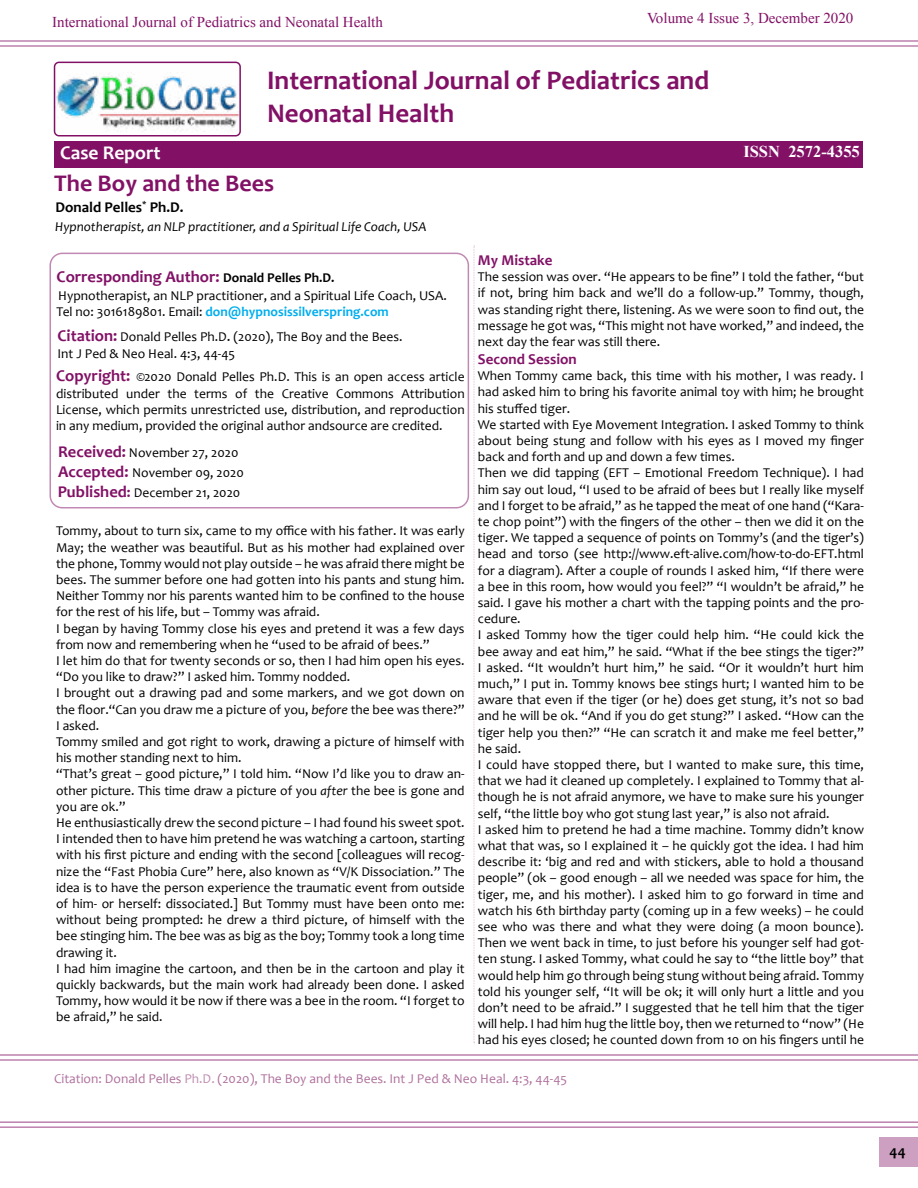
<style>
.page{position:relative;width:918px;height:1188px;background:#fff}
.page>*{position:absolute;margin:0;border:0;box-sizing:border-box;transform-origin:0 0}
.t1{font:700 27px/32.4px "Candara";color:#821166}
.t2{font:700 24px "Candara";color:#821166}
.t3{font:700 19.5px "Candara";color:#fff}
.t4{font:700 16.5px "Candara";color:#821166}
.t5{font:700 16.5px "Times New Roman";color:#fff}
.t6{font:15px "Times New Roman";color:#821166}
.t7{font:700 15px "Candara";color:#821166}
.t8{font:700 15px "Candara";color:#000}
.t9{font:13.5px/16.2px "Candara";color:#000}
.t10{font:13.5px "Candara";color:#9b4e85}
.t11{font:italic 13.5px "Candara";color:#000}
.s1{font-size:13.5px;color:#000}
.s2{font-weight:700;color:#00aeef}
.s3{font-weight:700;font-size:16.5px;color:#821166}
.s4{font-size:15px}
.s5{font-weight:700;font-size:15px;color:#821166}
.s6{font-style:italic}
.s7{color:#af729d}
</style>
<div class="page">
<hr style="left:0;top:40px;width:918px;height:2px;background:#821166">
<hr style="left:0;top:45px;width:918px;height:2px;background:#821166">
<hr style="left:0;top:1054px;width:918px;height:2px;background:#821166">
<hr style="left:0;top:1059px;width:918px;height:2px;background:#821166">
<hr style="left:0;top:1122px;width:918px;height:1px;background:#821166">
<hr style="left:0;top:1127px;width:918px;height:1px;background:#821166">
<div style="left:879px;top:1137px;width:39px;height:30px;background:#cda0c2"></div>
<div style="left:55px;top:141px;width:808px;height:27px;background:#821166"></div>
<img style="left:55px;top:62px;width:183px;height:68px">
<div style="left:54px;top:62px;width:187px;height:75px;border:2px solid #821166;border-radius:4px"></div>
<svg style="left:474px;top:246px;width:1px;height:797px"></svg>
<div style="left:50px;top:253px;width:419px;height:256px;border:2px solid #821166;border-radius:12px"></div>
<p class="t6" style="left:52px;top:12px;width:332px">International Journal of Pediatrics and Neonatal Health</p>
<p class="t6" style="left:647px;top:7px;width:208px">Volume 4 Issue 3, December 2020</p>
<h1 class="t1" style="left:267px;top:64px;width:444px">International Journal of Pediatrics and<br>Neonatal Health</h1>
<h3 class="t3" style="left:60px;top:141px;width:102px">Case Report</h3>
<p class="t5" style="left:743px;top:139px;width:118px">ISSN 2572-4355</p>
<h2 class="t2" style="left:54px;top:168px;width:221px">The Boy and the Bees</h2>
<p class="t8" style="left:56px;top:198px;width:130px">Donald Pelles<sup>*</sup> Ph.D.</p>
<p class="t11" style="left:55px;top:219px;width:373px">Hypnotherapist, an NLP practitioner, and a Spiritual Life Coach, USA</p>
<p class="t4" style="left:57px;top:266px;width:280px">Corresponding Author: <span class="s1">Donald Pelles Ph.D.</span></p>
<p class="t9" style="left:57px;top:287px;width:392px">Hypnotherapist, an NLP practitioner, and a Spiritual Life Coach, USA.<br>Tel no: 3016189801. Email: <span class="s2">don@hypnosissilverspring.com</span></p>
<p class="t9" style="left:58px;top:329px;width:346px"><span class="s3">Citation:</span> Donald Pelles Ph.D<span class="s4">.</span> (2020), The Boy and the Bees.<br>Int J Ped &amp; Neo Heal. 4:3, 44-45</p>
<p class="t9" style="left:56px;top:369px;width:410px;text-align:justify"><span class="s3">Copyright:</span> ©2020 Donald Pelles Ph.D. This is an open access article distributed under the terms of the Creative Commons Attribution License, which permits unrestricted use, distribution, and reproduction in any medium, provided the original author andsource are credited.</p>
<p class="t9" style="left:58px;top:443px;width:188px;line-height:19.8px"><span class="s3">Received:</span> November 27, 2020<br><span class="s3">Accepted:</span> November 09, 2020<br><span class="s3">Published</span><span class="s5">:</span> December 21, 2020</p>
<p class="t9" style="left:56px;top:523px;width:410px">Tommy, about to turn six, came to my office with his father. It was early May; the weather was beautiful. But as his mother had explained over the phone, Tommy would not play outside – he was afraid there might be bees. The summer before one had gotten into his pants and stung him.<br>Neither Tommy nor his parents wanted him to be confined to the house for the rest of his life, but – Tommy was afraid.<br>I began by having Tommy close his eyes and pretend it was a few days from now and remembering when he “used to be afraid of bees.”<br>I let him do that for twenty seconds or so, then I had him open his eyes. “Do you like to draw?” I asked him. Tommy nodded.<br>I brought out a drawing pad and some markers, and we got down on the floor.“Can you draw me a picture of you, <span class="s6">before</span> the bee was there?” I asked.<br>Tommy smiled and got right to work, drawing a picture of himself with his mother standing next to him.<br>“That’s great – good picture,” I told him. “Now I’d like you to draw an&shy;other picture. This time draw a picture of you <span class="s6">after</span> the bee is gone and you are ok.”<br>He enthusiastically drew the second picture – I had found his sweet spot.<br>I intended then to have him pretend he was watching a cartoon, starting with his first picture and ending with the second [colleagues will recog&shy;nize the “Fast Phobia Cure” here, also known as “V/K Dissociation.” The idea is to have the person experience the traumatic event from outside of him- or herself: dissociated.] But Tommy must have been onto me: without being prompted: he drew a third picture, of himself with the bee stinging him. The bee was as big as the boy; Tommy took a long time drawing it.<br>I had him imagine the cartoon, and then be in the cartoon and play it quickly backwards, but the main work had already been done. I asked Tommy, how would it be now if there was a bee in the room. “I forget to be afraid,” he said.</p>
<p class="t7" style="left:478px;top:251px;width:76px">My Mistake</p>
<p class="t9" style="left:478px;top:269px;width:388px;text-align:justify">The session was over. “He appears to be fine” I told the father, “but if not, bring him back and we’ll do a follow-up.” Tommy, though, was standing right there, listening. As we were soon to find out, the message he got was, “This might not have worked,” and indeed, the next day the fear was still there.</p>
<p class="t7" style="left:478px;top:350px;width:100px">Second Session</p>
<p class="t9" style="left:478px;top:368px;width:388px">When Tommy came back, this time with his mother, I was ready. I had asked him to bring his favorite animal toy with him; he brought his stuffed tiger.<br>We started with Eye Movement Integration. I asked Tommy to think about being stung and follow with his eyes as I moved my finger back and forth and up and down a few times.<br>Then we did tapping (EFT – Emotional Freedom Technique). I had him say out loud, “I used to be afraid of bees but I really like myself and I forget to be afraid,” as he tapped the meat of one hand (“Kara&shy;te chop point”) with the fingers of the other – then we did it on the tiger. We tapped a sequence of points on Tommy’s (and the tiger’s) head and torso (see http://www.eft-alive.com/how-to-do-EFT.html for a diagram). After a couple of rounds I asked him, “If there were a bee in this room, how would you feel?” “I wouldn’t be afraid,” he said. I gave his mother a chart with the tapping points and the pro&shy;cedure.<br>I asked Tommy how the tiger could help him. “He could kick the bee away and eat him,” he said. “What if the bee stings the tiger?” I asked. “It wouldn’t hurt him,” he said. “Or it wouldn’t hurt him much,” I put in. Tommy knows bee stings hurt; I wanted him to be aware that even if the tiger (or he) does get stung, it’s not so bad and he will be ok. “And if you do get stung?” I asked. “How can the tiger help you then?” “He can scratch it and make me feel better,” he said.<br>I could have stopped there, but I wanted to make sure, this time, that we had it cleaned up completely. I explained to Tommy that al&shy;though he is not afraid anymore, we have to make sure his younger self, “the little boy who got stung last year,” is also not afraid.<br>I asked him to pretend he had a time machine. Tommy didn’t know what that was, so I explained it – he quickly got the idea. I had him describe it: ‘big and red and with stickers, able to hold a thousand people” (ok – good enough – all we needed was space for him, the tiger, me, and his mother). I asked him to go forward in time and watch his 6th birthday party (coming up in a few weeks) – he could see who was there and what they were doing (a moon bounce).<br>Then we went back in time, to just before his younger self had got&shy;ten stung. I asked Tommy, what could he say to “the little boy” that would help him go through being stung without being afraid. Tommy told his younger self, “It will be ok; it will only hurt a little and you don’t need to be afraid.” I suggested that he tell him that the tiger will help. I had him hug the little boy, then we returned to “now” (He had his eyes closed; he counted down from 10 on his fingers until he</p>
<p class="t10" style="left:54px;top:1070px;width:515px">Citation: Donald Pelles <span class="s7">Ph.D.</span> (2020), The Boy and the Bees. Int J Ped &amp; Neo Heal. 4:3, 44-45</p>
<p class="t8" style="left:890px;top:1142px;width:18px">44</p>
</div>
